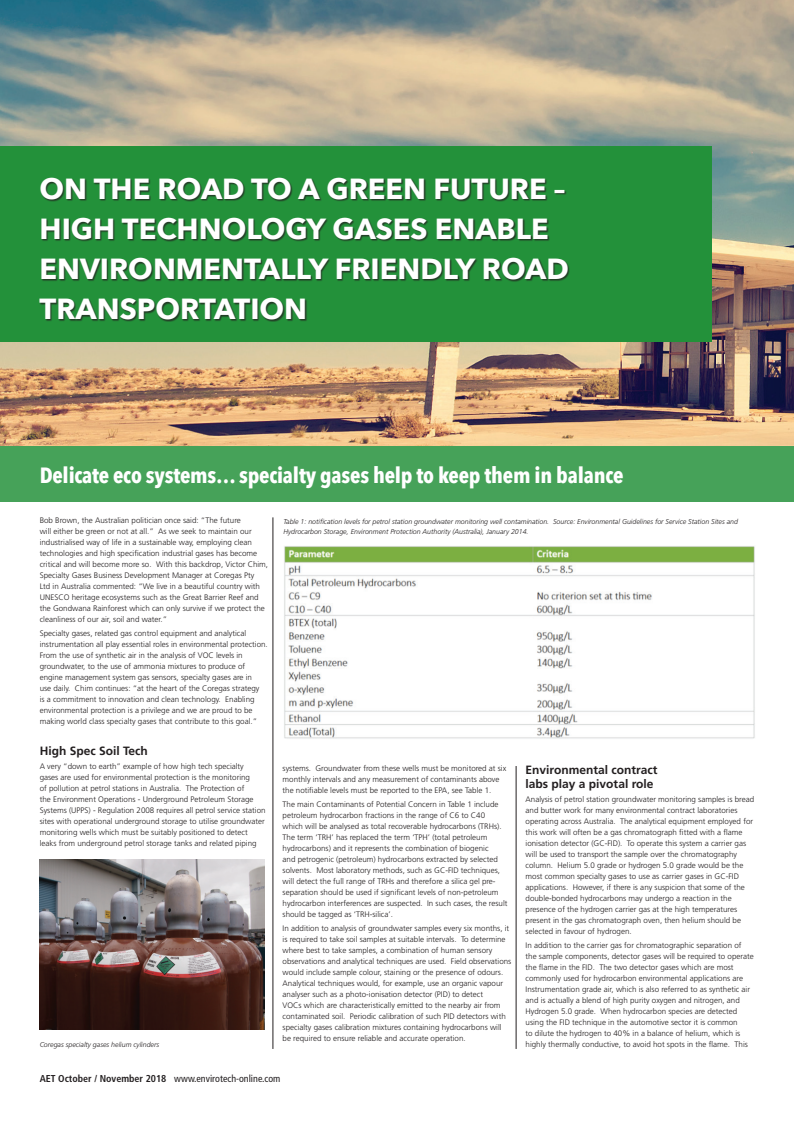
<style>
.page{position:relative;width:794px;height:1134px;background:#fff}
.page>*{position:absolute;margin:0;border:0;box-sizing:border-box;transform-origin:0 0}
.t1{font:700 29px/40px "Avenir Next";color:#fff}
.t2{font:700 22px "Avenir Next Condensed";letter-spacing:-.01em;color:#fff}
.t3{font:700 12px/14px "Frutiger";color:#231f20}
.t4{font:condensed 10px "Frutiger";color:#231f20}
.t5{font:300 8px/11px "Frutiger";color:#231f20}
.t6{font:italic 300 7px/10px "Frutiger";color:#231f20}
.s1{font-weight:700}
</style>
<div class="page">
<hr style="left:516px;top:766px;width:1px;height:283px;background:#231f20">
<hr style="left:273px;top:517px;width:1px;height:532px;background:#231f20">
<img style="left:0;top:0;width:794px;height:446px">
<div style="left:0;top:446px;width:794px;height:56px;background:#46a259"></div>
<div style="left:0;top:146px;width:711px;height:196px;background:#23913a"></div>
<div style="left:39px;top:178px;width:531px;height:144px;background:#231f20;opacity:.75"></div>
<img style="left:284px;top:546px;width:471px;height:193px">
<img style="left:40px;top:860px;width:224px;height:170px">
<p class="t1" style="left:40px;top:168px;width:531px">ON THE ROAD TO A GREEN FUTURE –<br>HIGH TECHNOLOGY GASES ENABLE<br>ENVIRONMENTALLY FRIENDLY ROAD<br>TRANSPORTATION</p>
<p class="t2" style="left:40px;top:461px;width:585px">Delicate eco systems… specialty gases help to keep them in balance</p>
<p class="t5" style="left:40px;top:515px;width:230px">Bob Brown, the Australian politician once said: “The future<br>will either be green or not at all.” As we seek to maintain our industrialised way of life in a sustainable way, employing clean technologies and high specification industrial gases has become critical and will become more so. With this backdrop, Victor Chim, Specialty Gases Business Development Manager at Coregas Pty<br>Ltd in Australia commented: “We live in a beautiful country with UNESCO heritage ecosystems such as the Great Barrier Reef and the Gondwana Rainforest which can only survive if we protect the cleanliness of our air, soil and water.”</p>
<p class="t5" style="left:40px;top:628px;width:230px">Specialty gases, related gas control equipment and analytical instrumentation all play essential roles in environmental protection.<br>From the use of synthetic air in the analysis of VOC levels in groundwater, to the use of ammonia mixtures to produce of engine management system gas sensors, specialty gases are in<br>use daily. Chim continues: “at the heart of the Coregas strategy<br>is a commitment to innovation and clean technology. Enabling environmental protection is a privilege and we are proud to be making world class specialty gases that contribute to this goal.”</p>
<p class="t3" style="left:40px;top:744px;width:110px">High Spec Soil Tech</p>
<p class="t5" style="left:40px;top:761px;width:227px">A very “down to earth” example of how high tech specialty<br>gases are used for environmental protection is the monitoring<br>of pollution at petrol stations in Australia. The Protection of<br>the Environment Operations - Underground Petroleum Storage Systems (UPPS) - Regulation 2008 requires all petrol service station sites with operational underground storage to utilise groundwater monitoring wells which must be suitably positioned to detect leaks from underground petrol storage tanks and related piping</p>
<p class="t5" style="left:283px;top:763px;width:225px">systems. Groundwater from these wells must be monitored at six monthly intervals and any measurement of contaminants above the notifiable levels must be reported to the EPA, see Table 1.</p>
<p class="t6" style="left:283px;top:517px;width:456px">Table 1: notification levels for petrol station groundwater monitoring well contamination. Source: Environmental Guidelines for Service Station Sites and<br>Hydrocarbon Storage, Environment Protection Authority (Australia), January 2014.</p>
<p class="t3" style="left:525px;top:763px;width:133px">Environmental contract labs play a pivotal role</p>
<p class="t5" style="left:525px;top:794px;width:230px">Analysis of petrol station groundwater monitoring samples is bread and butter work for many environmental contract laboratories operating across Australia. The analytical equipment employed for this work will often be a gas chromatograph fitted with a flame ionisation detector (GC-FID). To operate this system a carrier gas will be used to transport the sample over the chromatography column. Helium 5.0 grade or hydrogen 5.0 grade would be the most common specialty gases to use as carrier gases in GC-FID applications. However, if there is any suspicion that some of the double-bonded hydrocarbons may undergo a reaction in the presence of the hydrogen carrier gas at the high temperatures present in the gas chromatograph oven, then helium should be selected in favour of hydrogen.</p>
<p class="t5" style="left:525px;top:940px;width:230px">In addition to the carrier gas for chromatographic separation of the sample components, detector gases will be required to operate the flame in the FID. The two detector gases which are most commonly used for hydrocarbon environmental applications are Instrumentation grade air, which is also referred to as synthetic air and is actually a blend of high purity oxygen and nitrogen, and Hydrogen 5.0 grade. When hydrocarbon species are detected using the FID technique in the automotive sector it is common<br>to dilute the hydrogen to 40% in a balance of helium, which is highly thermally conductive, to avoid hot spots in the flame. This</p>
<p class="t5" style="left:283px;top:799px;width:226px">The main Contaminants of Potential Concern in Table 1 include petroleum hydrocarbon fractions in the range of C6 to C40 which will be analysed as total recoverable hydrocarbons (TRHs).<br>The term ‘TRH’ has replaced the term ‘TPH’ (total petroleum hydrocarbons) and it represents the combination of biogenic<br>and petrogenic (petroleum) hydrocarbons extracted by selected solvents. Most laboratory methods, such as GC-FID techniques, will detect the full range of TRHs and therefore a silica gel pre&shy;separation should be used if significant levels of non-petroleum hydrocarbon interferences are suspected. In such cases, the result should be tagged as ‘TRH-silica’.</p>
<p class="t5" style="left:283px;top:923px;width:230px">In addition to analysis of groundwater samples every six months, it is required to take soil samples at suitable intervals. To determine where best to take samples, a combination of human sensory observations and analytical techniques are used. Field observations would include sample colour, staining or the presence of odours.<br>Analytical techniques would, for example, use an organic vapour analyser such as a photo-ionisation detector (PID) to detect<br>VOCs which are characteristically emitted to the nearby air from contaminated soil. Periodic calibration of such PID detectors with specialty gases calibration mixtures containing hydrocarbons will be required to ensure reliable and accurate operation.</p>
<p class="t6" style="left:40px;top:1040px;width:121px">Coregas specialty gases helium cylinders</p>
<p class="t4" style="left:40px;top:1073px;width:242px"><span class="s1">AET October / November 2018</span> www.envirotech-online.com</p>
</div>
